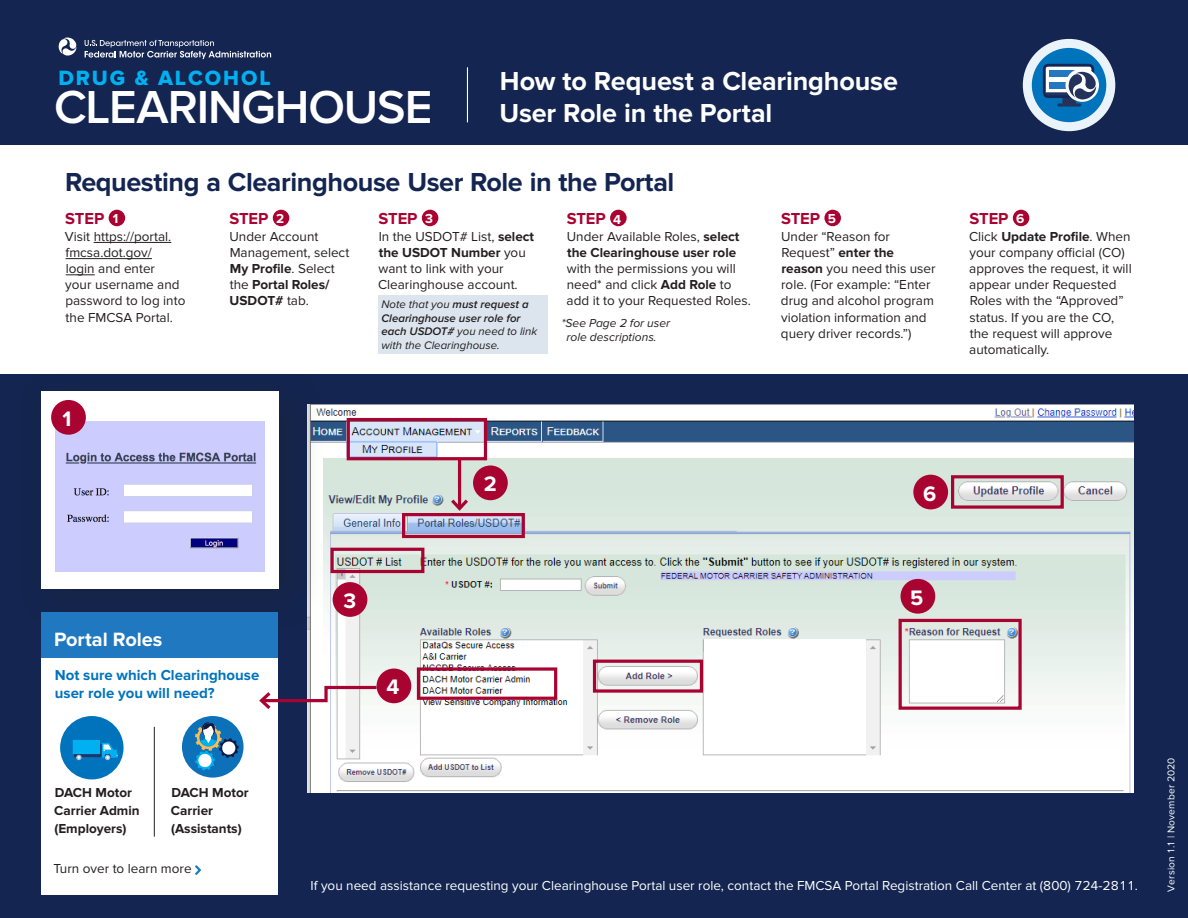
<style>
.page{position:relative;width:1188px;height:918px;background:#fff}
.page>*{position:absolute;margin:0;border:0;box-sizing:border-box;transform-origin:0 0}
.t1{font:600 48px "Proxima Nova";letter-spacing:-.025em;color:#fff}
.t2{font:700 27px/32.4px "Proxima Nova";letter-spacing:-.005em;color:#fff}
.t3{font:700 27px "Proxima Nova";letter-spacing:-.015em;color:#132550}
.t4{font:21.45px "Proxima Nova Extrabld";letter-spacing:.09em;color:#00b0f0}
.t5{font:700 19.95px "Proxima Nova";letter-spacing:-.005em;color:#fff}
.t6{font:700 16.5px "Proxima Nova";color:#a90332}
.t7{font:700 15px/18px "Proxima Nova";color:#0073bd}
.t8{font:13.5px/16.2px "Proxima Nova";color:#231f20}
.t9{font:13.5px "Proxima Nova";color:#fff}
.t10{font:700 13.5px/18px "Proxima Nova";color:#231f20}
.t11{font:700 13.5px "Proxima Nova";color:#fff}
.t12{font:italic 12px/14.4px "Proxima Nova";color:#231f20}
.t13{font:italic 600 11.4px/13.6px "Proxima Nova";color:#231f20}
.t14{font:10.2px "Proxima Nova";letter-spacing:.02em;color:#fff}
.s1{font-size:13.5px;color:#fff}
.s2{font-weight:700}
.s3{font-weight:400}
</style>
<div class="page">
<div style="left:0;top:375px;width:1188px;height:543px;background:#132550"></div>
<div style="left:0;top:0;width:1188px;height:145px;background:#132550"></div>
<hr style="left:94px;top:242px;width:77px;height:1px;background:#231f20">
<hr style="left:66px;top:258px;width:86px;height:1px;background:#231f20">
<svg style="left:66px;top:275px;width:29px;height:1px"></svg>
<div style="left:109px;top:210px;width:16px;height:16px;background:#a90332;border-radius:50%"></div>
<div style="left:273px;top:210px;width:16px;height:16px;background:#a90332;border-radius:50%"></div>
<div style="left:422px;top:210px;width:16px;height:16px;background:#a90332;border-radius:50%"></div>
<div style="left:824px;top:210px;width:17px;height:16px;background:#a90332;border-radius:50%"></div>
<svg style="left:1027px;top:43px;width:84px;height:84px;background:#348fca"></svg>
<div style="left:1023px;top:39px;width:92px;height:92px;border:9px solid #ebf3fa;border-radius:50%"></div>
<svg style="left:1066px;top:68px;width:33px;height:34px"></svg>
<svg style="left:1043px;top:64px;width:54px;height:43px;background:#6385a9"></svg>
<img style="left:308px;top:405px;width:826px;height:388px">
<div style="left:913px;top:475px;width:35px;height:34px;background:#a90332;border-radius:50%"></div>
<div style="left:901px;top:579px;width:34px;height:35px;background:#a90332;border-radius:50%"></div>
<div style="left:377px;top:669px;width:34px;height:34px;background:#a90332;border-radius:50%"></div>
<div style="left:333px;top:582px;width:34px;height:35px;background:#a90332;border-radius:50%"></div>
<div style="left:330px;top:548px;width:94px;height:25px;border:3px solid #a90332"></div>
<div style="left:593px;top:660px;width:110px;height:33px;border:3px solid #a90332"></div>
<div style="left:951px;top:475px;width:113px;height:34px;border:3px solid #a90332"></div>
<div style="left:347px;top:418px;width:140px;height:42px;border:3px solid #a90332"></div>
<div style="left:402px;top:513px;width:123px;height:25px;border:3px solid #a90332"></div>
<hr style="left:467px;top:67px;width:1px;height:55px;background:#fff">
<div style="left:1013px;top:210px;width:16px;height:16px;background:#a90332;border-radius:50%"></div>
<div style="left:610px;top:210px;width:17px;height:16px;background:#a90332;border-radius:50%"></div>
<div style="left:15px;top:362px;width:312px;height:272px;background:#231f20;opacity:.25"></div>
<div style="left:41px;top:392px;width:238px;height:197px;background:#fff"></div>
<div style="left:55px;top:421px;width:210px;height:150px;background:#ccf"></div>
<img style="left:65px;top:452px;width:192px;height:97px">
<div style="left:41px;top:612px;width:237px;height:283px;background:#fff"></div>
<div style="left:41px;top:612px;width:237px;height:46px;background:#1f78c0"></div>
<hr style="left:458px;top:458px;width:3px;height:50px;background:#a90332">
<svg style="left:448px;top:496px;width:23px;height:17px"></svg>
<div style="left:51px;top:400px;width:35px;height:35px;background:#a90332;border-radius:50%"></div>
<div style="left:60px;top:716px;width:64px;height:63px;background:#0073bd;border-radius:50%"></div>
<div style="left:73px;top:740px;width:27px;height:14px;background:#00b0f0"></div>
<svg style="left:74px;top:743px;width:44px;height:17px"></svg>
<div style="left:182px;top:716px;width:62px;height:62px;background:#0d71b9;border-radius:50%"></div>
<svg style="left:195px;top:720px;width:44px;height:50px"></svg>
<hr style="left:154px;top:727px;width:1px;height:110px;background:#231f20">
<svg style="left:195px;top:865px;width:6px;height:10px"></svg>
<div style="left:899px;top:619px;width:123px;height:91px;border:3px solid #a90332"></div>
<div style="left:473px;top:465px;width:35px;height:35px;background:#a90332;border-radius:50%"></div>
<svg style="left:59px;top:37px;width:18px;height:19px"></svg>
<svg style="left:85px;top:40px;width:186px;height:19px"></svg>
<svg style="left:259px;top:684px;width:121px;height:28px"></svg>
<div style="left:501px;top:581px;width:79px;height:8px;background:#fff"></div>
<div style="left:704px;top:640px;width:162px;height:15px;background:#fff"></div>
<div style="left:417px;top:667px;width:140px;height:33px;border:3px solid #a90332"></div>
<div style="left:378px;top:296px;width:170px;height:58px;background:#dce5ee"></div>
<p class="t4" style="left:58px;top:66px;width:214px">DRUG &amp; ALCOHOL</p>
<h1 class="t1" style="left:54px;top:79px;width:380px">CLEARINGHOUSE</h1>
<h2 class="t2" style="left:499px;top:65px;width:400px">How to Request a Clearinghouse<br>User Role in the Portal</h2>
<h1 class="t3" style="left:65px;top:166px;width:611px">Requesting a Clearinghouse User Role in the Portal</h1>
<p class="t6" style="left:65px;top:209px;width:41px">STEP</p>
<p class="t11" style="left:113px;top:210px;width:7px">1</p>
<p class="t8" style="left:65px;top:228px;width:122px">Visit https://portal. fmcsa.dot.gov/<br>login and enter<br>your username and password to log into the FMCSA Portal.</p>
<p class="t6" style="left:229px;top:209px;width:56px">STEP <span class="s1">2</span></p>
<p class="t8" style="left:230px;top:228px;width:121px">Under Account<br>Management, select<br><span class="s2">My Profile</span>. Select the <span class="s2">Portal Roles/<br>USDOT#</span> tab.</p>
<p class="t6" style="left:378px;top:209px;width:41px">STEP</p>
<p class="t11" style="left:425px;top:211px;width:9px">3</p>
<p class="t8" style="left:378px;top:228px;width:158px">In the USDOT# List, <span class="s2">select the USDOT Number</span> you want to link with your<br>Clearinghouse account.</p>
<p class="t13" style="left:382px;top:298px;width:157px"><span class="s3">Note that you</span> must request a<br>Clearinghouse user role for each USDOT# <span class="s3">you need to link with the Clearinghouse.</span></p>
<p class="t6" style="left:567px;top:209px;width:41px">STEP</p>
<p class="t11" style="left:613px;top:211px;width:10px">4</p>
<p class="t8" style="left:567px;top:228px;width:186px">Under Available Roles, <span class="s2">select the Clearinghouse user role </span>with the permissions you will need* and click <span class="s2">Add Role</span> to add it to your Requested Roles.</p>
<p class="t12" style="left:567px;top:316px;width:105px;text-indent:-5px">*See Page 2 for user role descriptions.</p>
<p class="t6" style="left:781px;top:209px;width:41px">STEP</p>
<p class="t11" style="left:828px;top:211px;width:10px">5</p>
<p class="t8" style="left:781px;top:228px;width:156px">Under “Reason for<br>Request” <span class="s2">enter the reason</span> you need this user role. (For example: “Enter drug and alcohol program violation information and query driver records.”)</p>
<p class="t6" style="left:969px;top:209px;width:41px">STEP</p>
<p class="t11" style="left:1016px;top:211px;width:10px">6</p>
<p class="t8" style="left:969px;top:228px;width:164px">Click <span class="s2">Update Profile</span>. When your company official (CO) approves the request, it will appear under Requested<br>Roles with the “Approved” status. If you are the CO, the request will approve automatically.</p>
<p class="t5" style="left:54px;top:628px;width:110px">Portal Roles</p>
<p class="t7" style="left:55px;top:667px;width:206px">Not sure which Clearinghouse user role you will need?</p>
<p class="t10" style="left:54px;top:784px;width:87px">DACH Motor<br>Carrier Admin (Employers)</p>
<p class="t10" style="left:171px;top:784px;width:79px">DACH Motor<br>Carrier (Assistants)</p>
<p class="t8" style="left:53px;top:861px;width:140px">Turn over to learn more</p>
<p class="t9" style="left:310px;top:878px;width:829px">If you need assistance requesting your Clearinghouse Portal user role, contact the FMCSA Portal Registration Call Center at (800) 724-2811.</p>
<p class="t14" style="left:1165px;top:892px;width:136px;rotate:-90deg">Version 1.1 | November 2020</p>
</div>
